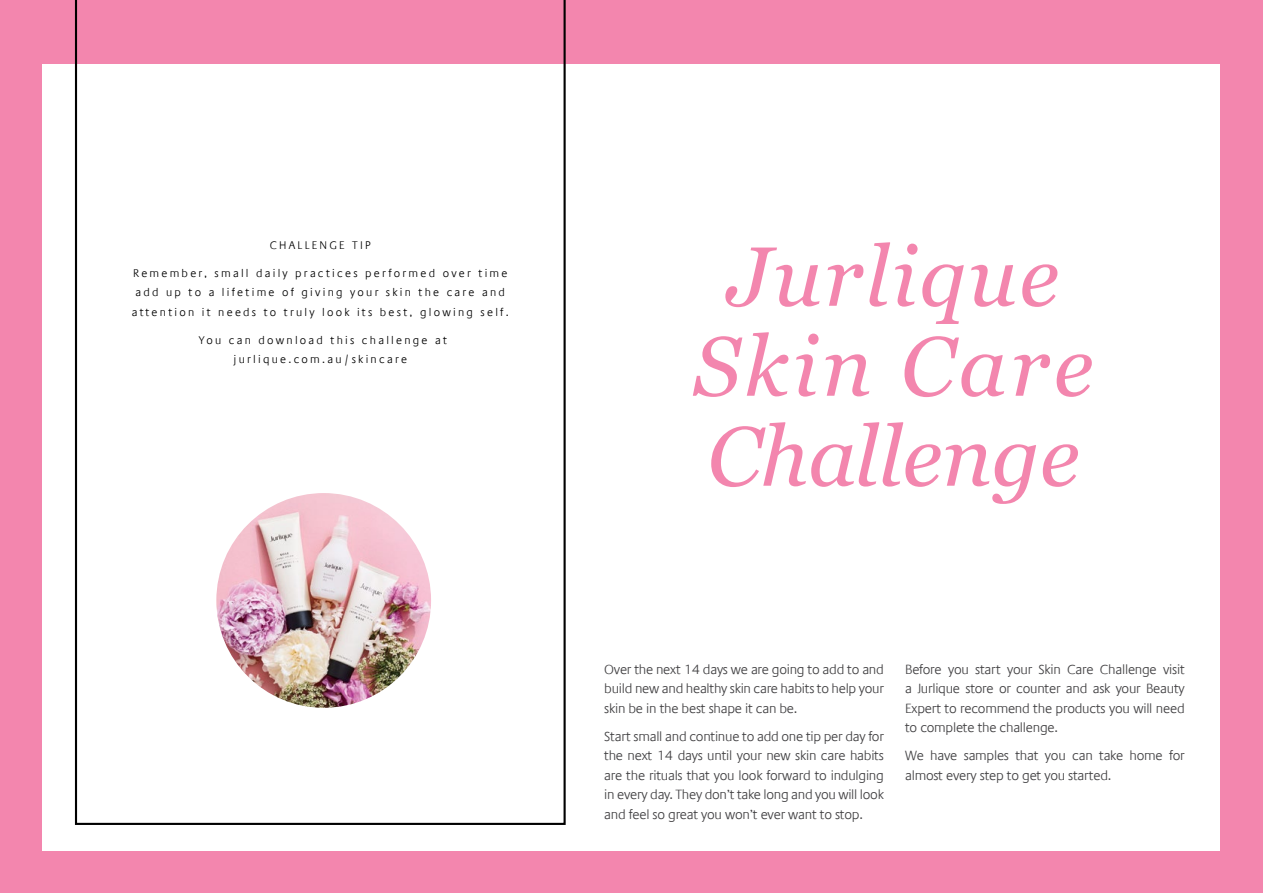
<style>
.page{position:relative;width:1263px;height:893px;background:#f386ae}
.page>*{position:absolute;margin:0;border:0;box-sizing:border-box;transform-origin:0 0}
.t1{font:italic 84px/90px "Georgia";letter-spacing:.03em;color:#f386ae;text-align:center}
.t2{font:300 13.5px/19.5px "Praxis Com";letter-spacing:-.02em;color:#414042;text-align:justify}
.t3{font:300 11.25px/19.5px "Praxis Com";letter-spacing:.2em;color:#000;text-align:center}
</style>
<div class="page">
<div style="left:43px;top:64px;width:1177px;height:786px;background:#fff"></div>
<svg style="left:75px;top:0;width:491px;height:825px"></svg>
<p class="t3" style="left:270px;top:235px;width:102px">CHALLENGE TIP</p>
<p class="t3" style="left:132px;top:263px;width:379px">Remember, small daily practices performed over time add up to a lifetime of giving your skin the care and attention it needs to truly look its best, glowing self.</p>
<p class="t3" style="left:199px;top:330px;width:250px">You can download this challenge at jurlique.com.au/skincare</p>
<h1 class="t1" style="left:693px;top:228px;width:402px">Jurlique<br>Skin Care<br>Challenge</h1>
<p class="t2" style="left:604px;top:660px;width:281px">Over the next 14 days we are going to add to and build new and healthy skin care habits to help your skin be in the best shape it can be.</p>
<p class="t2" style="left:604px;top:727px;width:281px">Start small and continue to add one tip per day for the next 14 days until your new skin care habits are the rituals that you look forward to indulging in every day. They don’t take long and you will look and feel so great you won’t ever want to stop.</p>
<p class="t2" style="left:905px;top:660px;width:281px">Before you start your Skin Care Challenge visit a Jurlique store or counter and ask your Beauty Expert to recommend the products you will need to complete the challenge.</p>
<p class="t2" style="left:905px;top:746px;width:281px">We have samples that you can take home for almost every step to get you started.</p>
</div>
